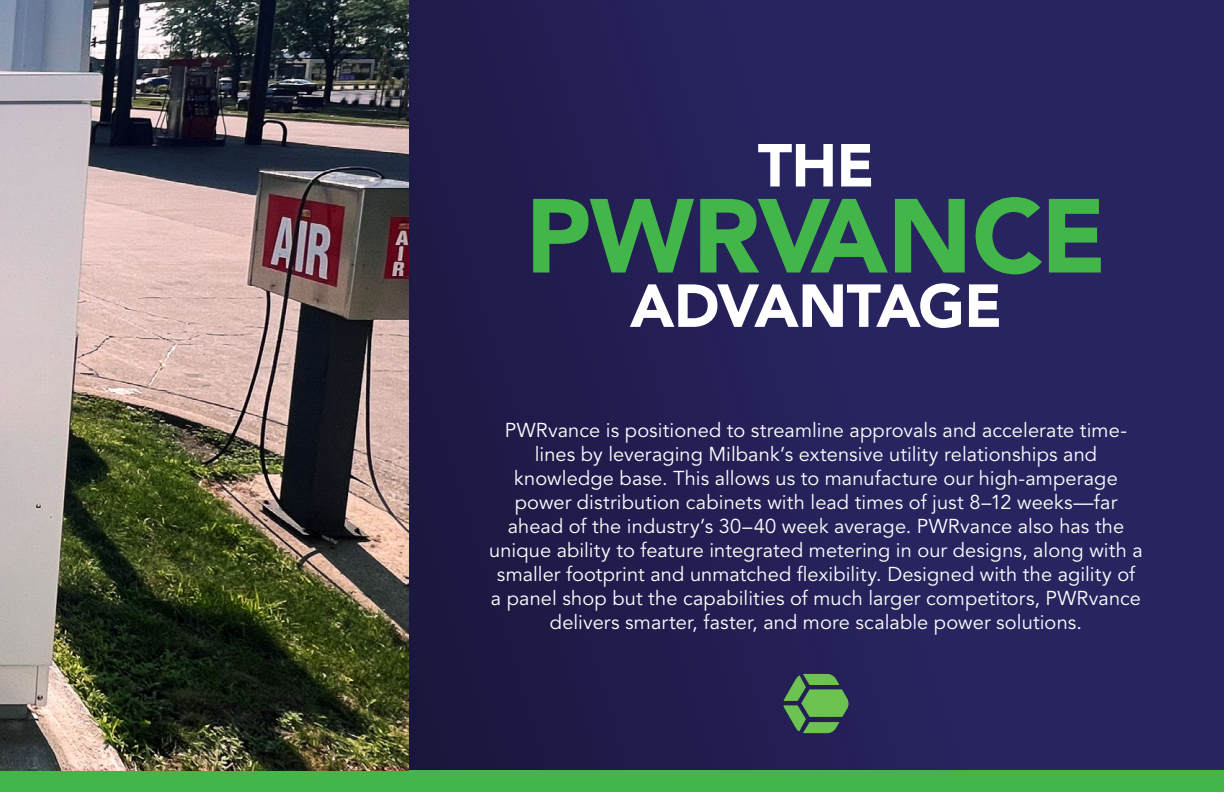
<style>
.page{position:relative;width:1224px;height:792px;background:#fff}
.page>*{position:absolute;margin:0;border:0;box-sizing:border-box;transform-origin:0 0}
.t1{font:900 104px "Avenir LT Std";letter-spacing:-.015em;color:#43b649}
.t2{font:900 60px "Avenir LT Std";letter-spacing:-.01em;color:#fff}
.t3{font:20px/24px "Avenir LT Std";letter-spacing:.005em;color:#fff;text-align:center}
</style>
<div class="page">
<div style="left:408px;top:0;width:816px;height:792px;background:linear-gradient(to right,#1f1a48,#2b2767)"></div>
<div style="left:0;top:770px;width:1224px;height:22px;background:#43b649"></div>
<img style="left:0;top:0;width:408px;height:770px">
<svg style="left:783px;top:674px;width:66px;height:59px;background:#4f8252"></svg>
<h2 class="t2" style="left:758px;top:129px;width:118px">THE</h2>
<h1 class="t1" style="left:526px;top:173px;width:582px">PWRVANCE</h1>
<h2 class="t2" style="left:630px;top:270px;width:374px">ADVANTAGE</h2>
<p class="t3" style="left:489px;top:419px;width:655px">PWRvance is positioned to streamline approvals and accelerate time&shy;lines by leveraging Milbank’s extensive utility relationships and knowledge base. This allows us to manufacture our high-amperage power distribution cabinets with lead times of just 8–12 weeks—far ahead of the industry’s 30–40 week average. PWRvance also has the unique ability to feature integrated metering in our designs, along with a smaller footprint and unmatched flexibility. Designed with the agility of<br>a panel shop but the capabilities of much larger competitors, PWRvance delivers smarter, faster, and more scalable power solutions.</p>
</div>
